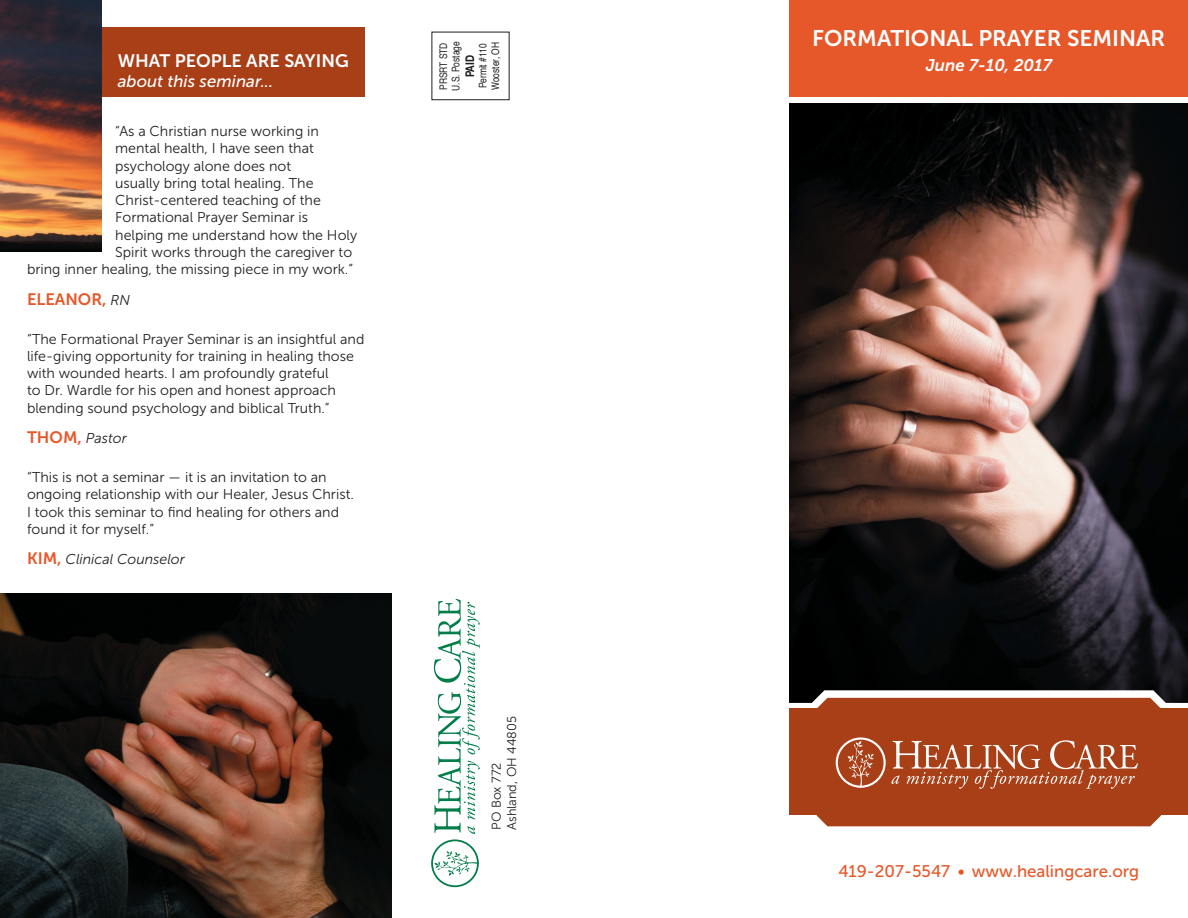
<style>
.page{position:relative;width:1188px;height:918px;background:#fff}
.page>*{position:absolute;margin:0;border:0;box-sizing:border-box;transform-origin:0 0}
.t1{font:22.5px "Museo Sans 700";color:#fff}
.t2{font:18px "Museo Sans 700";color:#fff}
.t3{font:16.8px "Museo Sans 500";color:#e6582a}
.t4{font:italic 16.8px "Museo Sans 500";color:#fff}
.t5{font:italic 16.8px "Museo Sans 700";color:#fff}
.t6{font:16.5px "Museo Sans 700";color:#e6582a}
.Body_Copy{font:14.25px/17.2px "Museo Sans 300";color:#231f20}
.t7{font:italic 14.25px "Museo Sans 300";color:#231f20}
.t8{font:12.75px "Museo Sans 300";color:#231f20}
.t9{font:700 12px "Helvetica Neue";color:#231f20;scale:.8 1}
.t10{font:10.5px "Helvetica";color:#231f20;scale:.8 1}
.s1{font-family:"Museo Sans 300";font-style:italic;font-size:14.25px;color:#231f20}
.s2{font-family:"Museo Sans 700";font-style:normal;font-size:16.5px;color:#e6582a}
</style>
<div class="page">
<img style="left:0;top:593px;width:392px;height:325px">
<img style="left:790px;top:103px;width:398px;height:600px">
<div style="left:790px;top:0;width:398px;height:97px;background:#e6582a"></div>
<div style="left:0;top:27px;width:364px;height:70px;background:#a83f17"></div>
<img style="left:0;top:0;width:101px;height:252px">
<svg style="left:434px;top:599px;width:46px;height:235px"></svg>
<div style="left:431px;top:839px;width:48px;height:48px;border:2px solid #007d48;border-radius:50%"></div>
<svg style="left:434px;top:851px;width:44px;height:25px"></svg>
<svg style="left:802px;top:677px;width:374px;height:150px"></svg>
<div style="left:790px;top:709px;width:398px;height:106px;background:#a83f17"></div>
<svg style="left:817px;top:698px;width:344px;height:128px"></svg>
<svg style="left:891px;top:740px;width:247px;height:49px"></svg>
<div style="left:836px;top:737px;width:50px;height:51px;border:2px solid #fff;border-radius:50%"></div>
<svg style="left:848px;top:741px;width:26px;height:46px"></svg>
<p class="t2" style="left:118px;top:51px;width:233px">WHAT PEOPLE ARE SAYING</p>
<p class="t4" style="left:118px;top:72px;width:157px">about this seminar...</p>
<p class="Body_Copy" style="left:115px;top:123px;width:205px">“As a Christian nurse working in</p>
<p class="Body_Copy" style="left:115px;top:140px;width:200px">mental health, I have seen that</p>
<p class="Body_Copy" style="left:115px;top:157px;width:177px">psychology alone does not</p>
<p class="Body_Copy" style="left:115px;top:174px;width:200px">usually bring total healing. The</p>
<p class="Body_Copy" style="left:115px;top:192px;width:207px">Christ-centered teaching of the</p>
<p class="Body_Copy" style="left:115px;top:209px;width:195px">Formational Prayer Seminar is</p>
<p class="Body_Copy" style="left:115px;top:226px;width:243px">helping me understand how the Holy</p>
<p class="Body_Copy" style="left:115px;top:243px;width:238px">Spirit works through the caregiver to</p>
<p class="Body_Copy" style="left:27px;top:261px;width:328px">bring inner healing, the missing piece in my work.”</p>
<p class="t6" style="left:27px;top:290px;width:105px">ELEANOR, <span class="s1">RN</span></p>
<p class="Body_Copy" style="left:27px;top:330px;width:339px">“The Formational Prayer Seminar is an insightful and life-giving opportunity for training in healing those with wounded hearts. I am profoundly grateful<br>to Dr. Wardle for his open and honest approach blending sound psychology and biblical Truth.”</p>
<p class="t7" style="left:27px;top:431px;width:101px"><span class="s2">THOM,</span> Pastor</p>
<p class="Body_Copy" style="left:27px;top:469px;width:328px">“This is not a seminar — it is an invitation to an ongoing relationship with our Healer, Jesus Christ.<br>I took this seminar to find healing for others and found it for myself.”</p>
<p class="t7" style="left:27px;top:552px;width:159px"><span class="s2">KIM,</span> Clinical Counselor</p>
<p class="t10" style="left:435px;top:90px;width:61px;rotate:-90deg">PRSRT STD</p>
<p class="t10" style="left:448px;top:91px;width:63px;rotate:-90deg">U.S. Postage</p>
<p class="t9" style="left:462px;top:77px;width:29px;rotate:-90deg">PAID</p>
<p class="t10" style="left:475px;top:88px;width:57px;rotate:-90deg">Permit #110</p>
<p class="t10" style="left:487px;top:90px;width:61px;rotate:-90deg">Wooster, OH</p>
<p class="t8" style="left:505px;top:830px;width:115px;rotate:-90deg">Ashland, OH 44805</p>
<p class="t8" style="left:490px;top:830px;width:69px;rotate:-90deg">PO Box 772</p>
<p class="t1" style="left:812px;top:25px;width:355px">FORMATIONAL PRAYER SEMINAR</p>
<p class="t5" style="left:926px;top:56px;width:128px">June 7-10, 2017</p>
<p class="t3" style="left:838px;top:862px;width:302px">419-207-5547 • www.healingcare.org</p>
</div>
